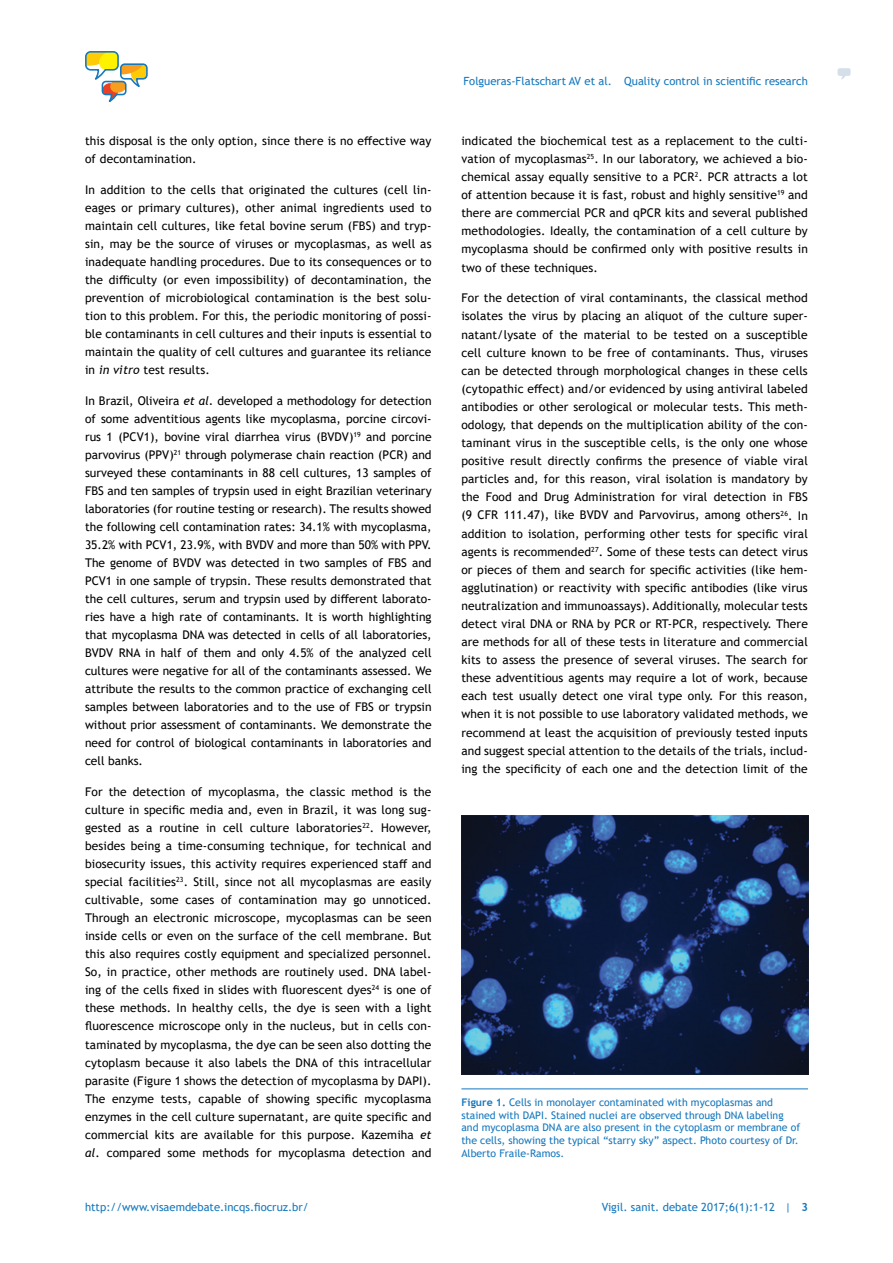
<style>
.page{position:relative;width:893px;height:1263px;background:#fff}
.page>*{position:absolute;margin:0;border:0;box-sizing:border-box;transform-origin:0 0}
.t1{font:12px/18px "Trebuchet MS";letter-spacing:.01em;color:#000;text-align:justify}
.t2{font:11.25px "Trebuchet MS";color:#1578be}
.t3{font:10.5px/12.6px "Trebuchet MS";color:#1578be}
.s1{font-style:italic}
.s2{font-weight:700}
</style>
<div class="page">
<svg style="left:85px;top:51px;width:63px;height:51px"></svg>
<svg style="left:837px;top:68px;width:14px;height:11px"></svg>
<hr style="left:461px;top:1088px;width:347px;height:1px;background:#1578be">
<img style="left:461px;top:815px;width:347px;height:259px">
<p class="t1" style="left:85px;top:132px;width:348px">this disposal is the only option, since there is no effective way of decontamination.</p>
<p class="t1" style="left:85px;top:180px;width:348px">In addition to the cells that originated the cultures (cell lin&shy;eages or primary cultures), other animal ingredients used to maintain cell cultures, like fetal bovine serum (FBS) and tryp&shy;sin, may be the source of viruses or mycoplasmas, as well as inadequate handling procedures. Due to its consequences or to the difficulty (or even impossibility) of decontamination, the prevention of microbiological contamination is the best solu&shy;tion to this problem. For this, the periodic monitoring of possi&shy;ble contaminants in cell cultures and their inputs is essential to maintain the quality of cell cultures and guarantee its reliance in <span class="s1">in vitro</span> test results.</p>
<p class="t1" style="left:85px;top:391px;width:348px">In Brazil, Oliveira <span class="s1">et al.</span> developed a methodology for detection of some adventitious agents like mycoplasma, porcine circovi&shy;rus 1 (PCV1), bovine viral diarrhea virus (BVDV)<sup>19</sup> and porcine parvovirus (PPV)<sup>21</sup> through polymerase chain reaction (PCR) and surveyed these contaminants in 88 cell cultures, 13 samples of FBS and ten samples of trypsin used in eight Brazilian veterinary laboratories (for routine testing or research). The results showed the following cell contamination rates: 34.1% with mycoplasma, 35.2% with PCV1, 23.9%, with BVDV and more than 50% with PPV.<br>The genome of BVDV was detected in two samples of FBS and PCV1 in one sample of trypsin. These results demonstrated that the cell cultures, serum and trypsin used by different laborato&shy;ries have a high rate of contaminants. It is worth highlighting that mycoplasma DNA was detected in cells of all laboratories, BVDV RNA in half of them and only 4.5% of the analyzed cell cultures were negative for all of the contaminants assessed. We attribute the results to the common practice of exchanging cell samples between laboratories and to the use of FBS or trypsin without prior assessment of contaminants. We demonstrate the need for control of biological contaminants in laboratories and cell banks.</p>
<p class="t1" style="left:85px;top:783px;width:348px">For the detection of mycoplasma, the classic method is the culture in specific media and, even in Brazil, it was long sug&shy;gested as a routine in cell culture laboratories<sup>22</sup>. However, besides being a time-consuming technique, for technical and biosecurity issues, this activity requires experienced staff and special facilities<sup>23</sup>. Still, since not all mycoplasmas are easily cultivable, some cases of contamination may go unnoticed.<br>Through an electronic microscope, mycoplasmas can be seen inside cells or even on the surface of the cell membrane. But this also requires costly equipment and specialized personnel.<br>So, in practice, other methods are routinely used. DNA label&shy;ing of the cells fixed in slides with fluorescent dyes<sup>24</sup> is one of these methods. In healthy cells, the dye is seen with a light fluorescence microscope only in the nucleus, but in cells con&shy;taminated by mycoplasma, the dye can be seen also dotting the cytoplasm because it also labels the DNA of this intracellular parasite (Figure 1 shows the detection of mycoplasma by DAPI).<br>The enzyme tests, capable of showing specific mycoplasma enzymes in the cell culture supernatant, are quite specific and commercial kits are available for this purpose. Kazemiha <span class="s1">et al</span>. compared some methods for mycoplasma detection and</p>
<p class="t2" style="left:463px;top:74px;width:346px">Folgueras-Flatschart AV et al. Quality control in scientific research</p>
<p class="t1" style="left:461px;top:131px;width:348px">indicated the biochemical test as a replacement to the culti&shy;vation of mycoplasmas<sup>25</sup>. In our laboratory, we achieved a bio&shy;chemical assay equally sensitive to a PCR<sup>2</sup>. PCR attracts a lot of attention because it is fast, robust and highly sensitive<sup>19</sup> and there are commercial PCR and qPCR kits and several published methodologies. Ideally, the contamination of a cell culture by mycoplasma should be confirmed only with positive results in two of these techniques.</p>
<p class="t1" style="left:461px;top:289px;width:348px">For the detection of viral contaminants, the classical method isolates the virus by placing an aliquot of the culture super&shy;natant/lysate of the material to be tested on a susceptible cell culture known to be free of contaminants. Thus, viruses can be detected through morphological changes in these cells (cytopathic effect) and/or evidenced by using antiviral labeled antibodies or other serological or molecular tests. This meth&shy;odology, that depends on the multiplication ability of the con&shy;taminant virus in the susceptible cells, is the only one whose positive result directly confirms the presence of viable viral particles and, for this reason, viral isolation is mandatory by the Food and Drug Administration for viral detection in FBS (9 CFR 111.47), like BVDV and Parvovirus, among others<sup>26</sup>. In addition to isolation, performing other tests for specific viral agents is recommended<sup>27</sup>. Some of these tests can detect virus or pieces of them and search for specific activities (like hem&shy;agglutination) or reactivity with specific antibodies (like virus neutralization and immunoassays). Additionally, molecular tests detect viral DNA or RNA by PCR or RT-PCR, respectively. There are methods for all of these tests in literature and commercial kits to assess the presence of several viruses. The search for these adventitious agents may require a lot of work, because each test usually detect one viral type only. For this reason, when it is not possible to use laboratory validated methods, we recommend at least the acquisition of previously tested inputs and suggest special attention to the details of the trials, includ&shy;ing the specificity of each one and the detection limit of the</p>
<p class="t3" style="left:461px;top:1096px;width:340px"><span class="s2">Figure 1.</span> Cells in monolayer contaminated with mycoplasmas and stained with DAPI. Stained nuclei are observed through DNA labeling and mycoplasma DNA are also present in the cytoplasm or membrane of the cells, showing the typical “starry sky” aspect. Photo courtesy of Dr.<br>Alberto Fraile-Ramos.</p>
<p class="t2" style="left:85px;top:1199px;width:225px">http://www.visaemdebate.incqs.fiocruz.br/</p>
<p class="t2" style="left:602px;top:1199px;width:208px">Vigil. sanit. debate 2017;6(1):1-12 | <span class="s2">3</span></p>
</div>
